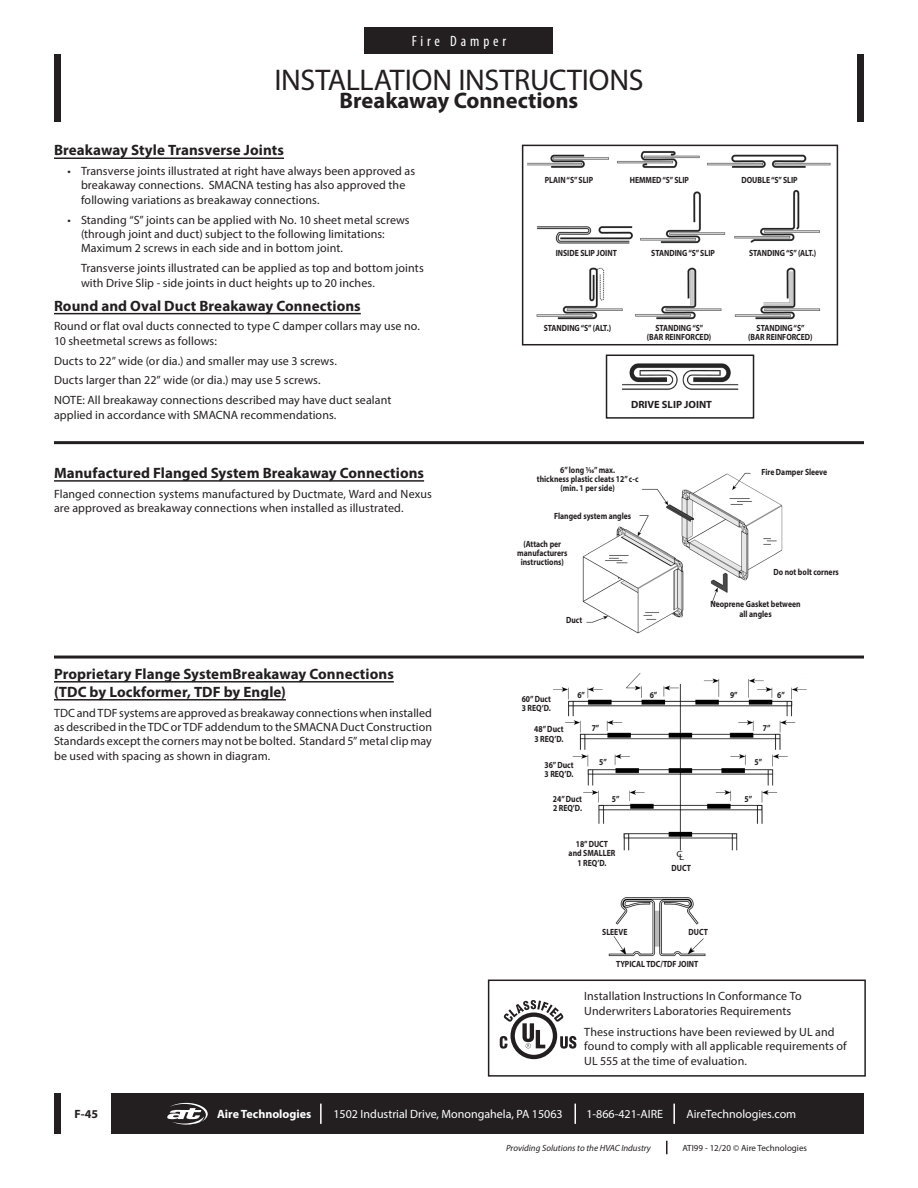
<style>
.page{position:relative;width:918px;height:1188px;background:#fff}
.page>*{position:absolute;margin:0;border:0;box-sizing:border-box;transform-origin:0 0}
.t1{font:30px "Myriad Pro";letter-spacing:-.005em;color:#231f20}
.t2{font:700 22.5px "Myriad Pro";letter-spacing:-.005em;color:#231f20}
.t3{font:700 15px/18px "Myriad Pro";letter-spacing:.005em;color:#231f20}
.t4{font:condensed 15px "Myriad Pro";letter-spacing:.26em;color:#fff}
.NumberedList{font:12px/14.4px "Myriad Pro";letter-spacing:.005em;color:#231f20}
.t5{font:12px "Myriad Pro";color:#fff}
.t6{font:700 12px "Myriad Pro";color:#fff}
.t7{font:700 12px "Myriad Pro";color:#231f20}
.t8{font:700 10.5px "Myriad Pro";color:#231f20}
.t9{font:700 9px/9.1px "Myriad Pro";color:#231f20;text-align:center;scale:.85 1}
.t10{font:italic 9px "Myriad Pro";color:#231f20}
.t11{font:9px "Myriad Pro";color:#231f20}
.t12{font:9px "Myriad Pro";color:#231f20;scale:1.2 1}
</style>
<div class="page">
<div style="left:54px;top:1094px;width:7px;height:40px;background:#231f20"></div>
<svg style="left:666px;top:1141px;width:2px;height:13px"></svg>
<div style="left:54px;top:54px;width:7px;height:68px;background:#231f20"></div>
<div style="left:857px;top:54px;width:7px;height:68px;background:#231f20"></div>
<div style="left:364px;top:27px;width:190px;height:27px;background:#231f20"></div>
<div style="left:112px;top:1094px;width:752px;height:40px;background:#231f20"></div>
<hr style="left:320px;top:1104px;width:2px;height:20px;background:#fff">
<svg style="left:575px;top:1104px;width:1px;height:20px"></svg>
<hr style="left:673px;top:1104px;width:2px;height:20px;background:#fff">
<svg style="left:167px;top:1103px;width:41px;height:22px"></svg>
<hr style="left:54px;top:158px;width:230px;height:1px;background:#231f20">
<hr style="left:54px;top:313px;width:307px;height:1px;background:#231f20">
<hr style="left:54px;top:441px;width:810px;height:3px;background:#231f20">
<hr style="left:54px;top:656px;width:810px;height:3px;background:#231f20">
<div style="left:606px;top:355px;width:148px;height:64px;border:2px solid #231f20"></div>
<img style="left:622px;top:363px;width:117px;height:27px">
<img style="left:582px;top:472px;width:201px;height:162px">
<img style="left:608px;top:897px;width:98px;height:59px">
<img style="left:553px;top:673px;width:254px;height:178px">
<div style="left:522px;top:145px;width:316px;height:200px;border:2px solid #231f20"></div>
<img style="left:527px;top:150px;width:304px;height:170px">
<hr style="left:54px;top:480px;width:370px;height:2px;background:#231f20">
<hr style="left:54px;top:681px;width:340px;height:2px;background:#231f20">
<hr style="left:54px;top:699px;width:232px;height:2px;background:#231f20">
<div style="left:488px;top:980px;width:378px;height:97px;border:2px solid #231f20"></div>
<svg style="left:500px;top:1000px;width:76px;height:59px"></svg>
<p class="t4" style="left:412px;top:32px;width:96px">Fire Damper</p>
<p class="t1" style="left:274px;top:61px;width:371px">INSTALLATION INSTRUCTIONS</p>
<p class="t2" style="left:340px;top:86px;width:240px">Breakaway Connections</p>
<p class="t3" style="left:54px;top:141px;width:232px">Breakaway Style Transverse Joints</p>
<p class="NumberedList" style="left:81px;top:164px;width:336px;text-indent:-14px">• Transverse joints illustrated at right have always been approved as breakaway connections. SMACNA testing has also approved the following variations as breakaway connections.</p>
<p class="NumberedList" style="left:81px;top:212px;width:330px;text-indent:-14px">• Standing “S” joints can be applied with No. 10 sheet metal screws (through joint and duct) subject to the following limitations:<br>Maximum 2 screws in each side and in bottom joint.</p>
<p class="NumberedList" style="left:81px;top:261px;width:344px;line-height:15px">Transverse joints illustrated can be applied as top and bottom joints with Drive Slip - side joints in duct heights up to 20 inches.</p>
<p class="t3" style="left:54px;top:296px;width:308px">Round and Oval Duct Breakaway Connections</p>
<p class="NumberedList" style="left:54px;top:319px;width:367px">Round or flat oval ducts connected to type C damper collars may use no.<br>10 sheetmetal screws as follows:</p>
<p class="NumberedList" style="left:54px;top:353px;width:284px">Ducts to 22” wide (or dia.) and smaller may use 3 screws.</p>
<p class="NumberedList" style="left:54px;top:373px;width:268px">Ducts larger than 22” wide (or dia.) may use 5 screws.</p>
<p class="NumberedList" style="left:54px;top:393px;width:339px">NOTE: All breakaway connections described may have duct sealant applied in accordance with SMACNA recommendations.</p>
<p class="t8" style="left:631px;top:398px;width:83px">DRIVE SLIP JOINT</p>
<p class="t9" style="left:545px;top:175px;width:59px">PLAIN “S” SLIP</p>
<p class="t9" style="left:630px;top:175px;width:71px">HEMMED “S” SLIP</p>
<p class="t9" style="left:742px;top:175px;width:68px">DOUBLE “S” SLIP</p>
<p class="t9" style="left:556px;top:248px;width:74px">INSIDE SLIP JOINT</p>
<p class="t9" style="left:651px;top:248px;width:76px">STANDING “S” SLIP</p>
<p class="t9" style="left:749px;top:248px;width:81px">STANDING “S” (ALT.)</p>
<p class="t9" style="left:544px;top:323px;width:81px">STANDING “S” (ALT.)</p>
<p class="t9" style="left:647px;top:323px;width:77px">STANDING “S” (BAR REINFORCED)</p>
<p class="t9" style="left:748px;top:323px;width:77px">STANDING “S” (BAR REINFORCED)</p>
<p class="t3" style="left:54px;top:463px;width:372px">Manufactured Flanged System Breakaway Connections</p>
<p class="NumberedList" style="left:54px;top:486px;width:380px">Flanged connection systems manufactured by Ductmate, Ward and Nexus are approved as breakaway connections when installed as illustrated.</p>
<p class="t3" style="left:54px;top:664px;width:341px">Proprietary Flange SystemBreakaway Connections (TDC by Lockformer, TDF by Engle)</p>
<p class="NumberedList" style="left:54px;top:705px;width:380px;text-align:justify">TDC and TDF systems are approved as breakaway connections when installed as described in the TDC or TDF addendum to the SMACNA Duct Construction Standards except the corners may not be bolted. Standard 5” metal clip may be used with spacing as shown in diagram.</p>
<p class="t9" style="left:560px;top:465px;width:66px">6” long 1/16”max.</p>
<p class="t9" style="left:762px;top:467px;width:79px">Fire Damper Sleeve</p>
<p class="t9" style="left:537px;top:474px;width:121px">thickness plastic cleats 12” c-c (min. 1 per side)</p>
<p class="t9" style="left:554px;top:511px;width:92px">Flanged system angles</p>
<p class="t9" style="left:517px;top:539px;width:61px">(Attach per manufacturers instructions)</p>
<p class="t9" style="left:566px;top:616px;width:21px">Duct</p>
<p class="t9" style="left:773px;top:567px;width:78px">Do not bolt corners</p>
<p class="t9" style="left:711px;top:600px;width:107px">Neoprene Gasket between all angles</p>
<p class="t9" style="left:577px;top:690px;width:11px">6”</p>
<p class="t9" style="left:650px;top:690px;width:11px">6”</p>
<p class="t9" style="left:730px;top:690px;width:11px">9”</p>
<p class="t9" style="left:777px;top:690px;width:11px">6”</p>
<p class="t9" style="left:522px;top:694px;width:36px;text-align:left">60” Duct<br>3 REQ’D.</p>
<p class="t9" style="left:534px;top:725px;width:36px;text-align:left">48” Duct<br>3 REQ’D.</p>
<p class="t9" style="left:544px;top:760px;width:36px;text-align:left">36” Duct<br>3 REQ’D.</p>
<p class="t9" style="left:553px;top:794px;width:36px;text-align:left">24” Duct<br>2 REQ’D.</p>
<p class="t9" style="left:569px;top:839px;width:56px">18” DUCT and SMALLER<br>1 REQ’D.</p>
<p class="t9" style="left:592px;top:723px;width:11px">7”</p>
<p class="t9" style="left:763px;top:723px;width:11px">7”</p>
<p class="t9" style="left:599px;top:758px;width:11px">5”</p>
<p class="t9" style="left:755px;top:758px;width:11px">5”</p>
<p class="t9" style="left:612px;top:794px;width:11px">5”</p>
<p class="t9" style="left:744px;top:794px;width:11px">5”</p>
<p class="t12" style="left:677px;top:850px;width:8px">CL</p>
<p class="t9" style="left:672px;top:863px;width:24px">DUCT</p>
<p class="t9" style="left:602px;top:927px;width:31px">SLEEVE</p>
<p class="t9" style="left:689px;top:927px;width:24px">DUCT</p>
<p class="t9" style="left:616px;top:959px;width:98px">TYPICAL TDC/TDF JOINT</p>
<p class="NumberedList" style="left:584px;top:989px;width:219px">Installation Instructions In Conformance To<br>Underwriters Laboratories Requirements</p>
<p class="NumberedList" style="left:584px;top:1025px;width:264px">These instructions have been reviewed by UL and found to comply with all applicable requirements of<br>UL 555 at the time of evaluation.</p>
<p class="t7" style="left:74px;top:1106px;width:25px">F-45</p>
<p class="t6" style="left:217px;top:1106px;width:96px">Aire Technologies</p>
<p class="t5" style="left:333px;top:1107px;width:231px">1502 Industrial Drive, Monongahela, PA 15063</p>
<p class="t5" style="left:586px;top:1107px;width:78px">1-866-421-AIRE</p>
<p class="t5" style="left:686px;top:1107px;width:111px">AireTechnologies.com</p>
<p class="t10" style="left:506px;top:1142px;width:146px">Providing Solutions to the HVAC Industry</p>
<p class="t11" style="left:682px;top:1142px;width:126px">ATI99 - 12/20 © Aire Technologies</p>
</div>
